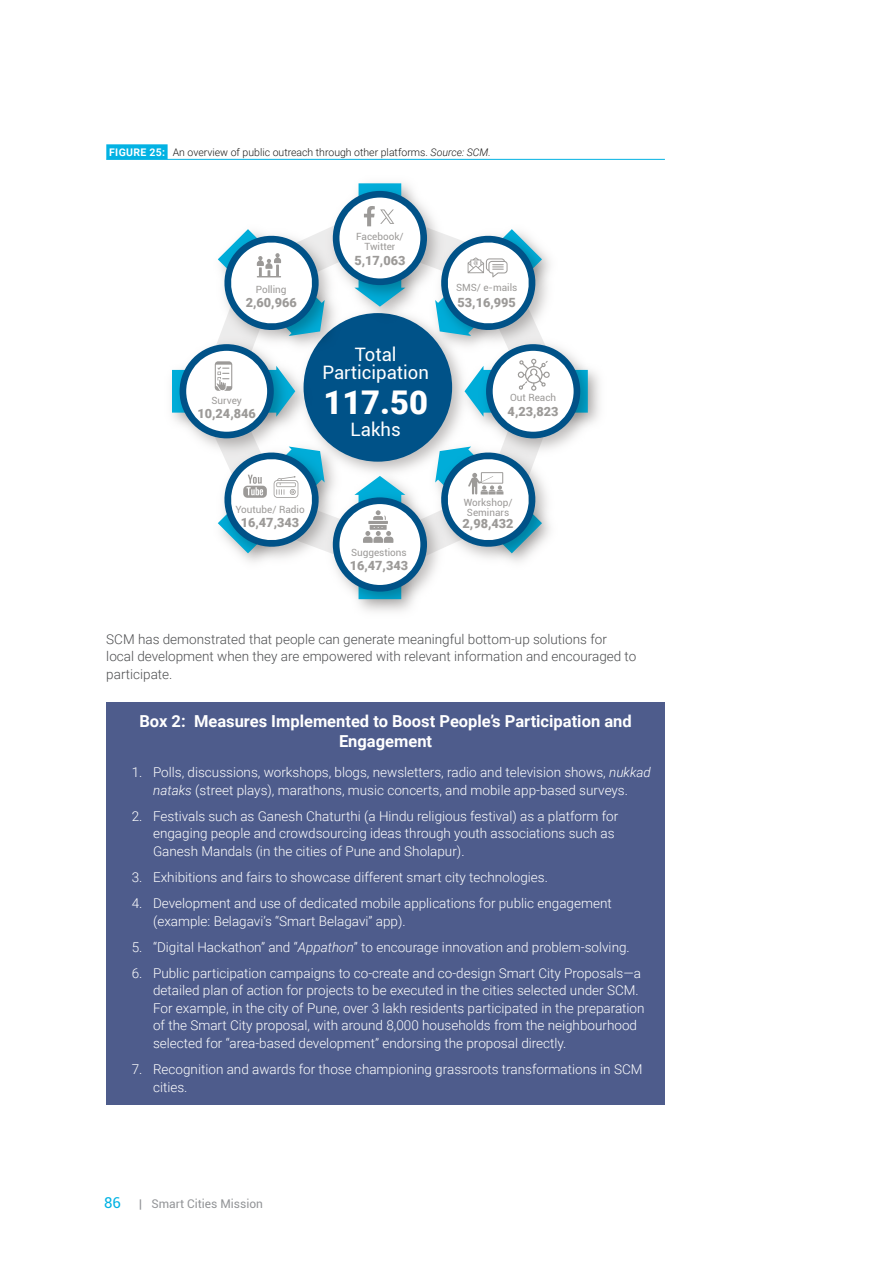
<style>
.page{position:relative;width:893px;height:1263px;background:#fff}
.page>*{position:absolute;margin:0;border:0;box-sizing:border-box;transform-origin:0 0}
.t1{font:900 32.7px "Roboto";color:#fff}
.t2{font:18.6px/18.9px "Roboto";color:#fff;text-align:center}
.box_head{font:700 16.5px/19.8px "Roboto";color:#fff;text-align:center}
.t3{font:15px "Roboto";color:#00b2e3}
.t4{font:300 13.5px/17.5px "Roboto";color:#fff}
.t5{font:300 13.5px/17.5px "Roboto";color:#4d4e50}
.t6{font:900 12.75px "Roboto";color:#9c9a98}
.t7{font:12px "Roboto";color:#939598}
.fig_cap{font:300 10.5px "Roboto";color:#1c1c1b}
.t8{font:9.9px/10.1px "Roboto";color:#9c9a98;text-align:center}
.s1{font-weight:700;color:#fff}
.s2{font-style:italic}
</style>
<div class="page">
<hr style="left:106px;top:159px;width:559px;height:1px;background:#03b2e3">
<div style="left:106px;top:144px;width:62px;height:15px;background:#03b2e3"></div>
<img style="left:318px;top:359px;width:135px;height:105px">
<div style="left:304px;top:313px;width:148px;height:149px;background:#005288;border-radius:50%"></div>
<img style="left:348px;top:308px;width:76px;height:21px">
<img style="left:337px;top:182px;width:95px;height:126px">
<div style="left:333px;top:191px;width:94px;height:94px;background:#005288;border-radius:50%"></div>
<div style="left:339px;top:197px;width:81px;height:82px;background:#fff;border-radius:50%"></div>
<img style="left:339px;top:486px;width:93px;height:128px">
<svg style="left:333px;top:497px;width:94px;height:95px"></svg>
<div style="left:339px;top:504px;width:81px;height:81px;background:#fff;border-radius:50%"></div>
<img style="left:424px;top:218px;width:30px;height:141px">
<img style="left:430px;top:224px;width:120px;height:129px">
<img style="left:318px;top:435px;width:30px;height:141px">
<img style="left:217px;top:441px;width:124px;height:128px">
<img style="left:475px;top:333px;width:128px;height:110px">
<div style="left:486px;top:344px;width:94px;height:94px;background:#005288;border-radius:50%"></div>
<div style="left:493px;top:351px;width:81px;height:81px;background:#fff;border-radius:50%"></div>
<img style="left:297px;top:359px;width:21px;height:80px">
<img style="left:171px;top:351px;width:126px;height:110px">
<div style="left:179px;top:344px;width:95px;height:94px;background:#005288;border-radius:50%"></div>
<div style="left:186px;top:351px;width:81px;height:81px;background:#fff;border-radius:50%"></div>
<img style="left:424px;top:435px;width:141px;height:141px">
<img style="left:430px;top:441px;width:128px;height:128px">
<img style="left:206px;top:218px;width:142px;height:141px">
<img style="left:213px;top:224px;width:128px;height:129px">
<svg style="left:354px;top:183px;width:51px;height:124px"></svg>
<svg style="left:435px;top:229px;width:107px;height:107px"></svg>
<svg style="left:464px;top:358px;width:124px;height:59px"></svg>
<svg style="left:435px;top:446px;width:107px;height:107px"></svg>
<svg style="left:354px;top:476px;width:51px;height:123px"></svg>
<svg style="left:218px;top:446px;width:107px;height:107px"></svg>
<svg style="left:172px;top:361px;width:123px;height:56px"></svg>
<svg style="left:218px;top:229px;width:107px;height:107px"></svg>
<div style="left:106px;top:702px;width:559px;height:402px;background:#4e5c8c"></div>
<p class="fig_cap" style="left:109px;top:144px;width:383px"><span class="s1">FIGURE 25:</span> An overview of public outreach through other platforms. <span class="s2">Source: SCM.</span></p>
<p class="t8" style="left:256px;top:284px;width:32px">Polling</p>
<p class="t6" style="left:246px;top:294px;width:52px">2,60,966</p>
<p class="t8" style="left:211px;top:395px;width:32px">Survey</p>
<p class="t6" style="left:197px;top:404px;width:60px">10,24,846</p>
<p class="t8" style="left:356px;top:231px;width:49px">Facebook/<br>Twitter</p>
<p class="t6" style="left:354px;top:251px;width:52px">5,17,063</p>
<p class="t2" style="left:322px;top:344px;width:108px">Total<br>Participation</p>
<p class="t2" style="left:351px;top:419px;width:52px">Lakhs</p>
<p class="t1" style="left:323px;top:380px;width:106px">117.50</p>
<p class="t8" style="left:235px;top:504px;width:71px">Youtube/ Radio</p>
<p class="t6" style="left:241px;top:514px;width:60px">16,47,343</p>
<p class="t8" style="left:351px;top:547px;width:57px">Suggestions</p>
<p class="t6" style="left:350px;top:556px;width:60px">16,47,343</p>
<p class="t8" style="left:456px;top:282px;width:63px">SMS/ e-mails</p>
<p class="t6" style="left:458px;top:293px;width:60px">53,16,995</p>
<p class="t8" style="left:510px;top:392px;width:48px">Out Reach</p>
<p class="t6" style="left:508px;top:403px;width:52px">4,23,823</p>
<p class="t8" style="left:464px;top:497px;width:50px">Workshop/<br>Seminars</p>
<p class="t6" style="left:463px;top:514px;width:52px">2,98,432</p>
<p class="t5" style="left:106px;top:630px;width:531px">SCM has demonstrated that people can generate meaningful bottom-up solutions for local development when they are empowered with relevant information and encouraged to participate.</p>
<p class="box_head" style="left:139px;top:711px;width:494px">Box 2: Measures Implemented to Boost People’s Participation and<br>Engagement</p>
<p class="t4" style="left:132px;top:763px;width:521px;text-align:center">1. Polls, discussions, workshops, blogs, newsletters, radio and television shows, <span class="s2">nukkad nataks</span> (street plays), marathons, music concerts, and mobile app-based surveys.</p>
<p class="t4" style="left:153px;top:807px;width:467px;text-indent:-21px">2. Festivals such as Ganesh Chaturthi (a Hindu religious festival) as a platform for engaging people and crowdsourcing ideas through youth associations such as<br>Ganesh Mandals (in the cities of Pune and Sholapur).</p>
<p class="t4" style="left:132px;top:868px;width:418px">3. Exhibitions and fairs to showcase different smart city technologies.</p>
<p class="t4" style="left:153px;top:894px;width:460px;text-indent:-21px">4. Development and use of dedicated mobile applications for public engagement (example: Belagavi’s “Smart Belagavi” app).</p>
<p class="t4" style="left:132px;top:937px;width:499px">5. “Digital Hackathon” and “<span class="s2">Appathon</span>” to encourage innovation and problem-solving.</p>
<p class="t4" style="left:153px;top:963px;width:493px;text-indent:-21px">6. Public participation campaigns to co-create and co-design Smart City Proposals—a detailed plan of action for projects to be executed in the cities selected under SCM.<br>For example, in the city of Pune, over 3 lakh residents participated in the preparation of the Smart City proposal, with around 8,000 households from the neighbourhood selected for “area-based development” endorsing the proposal directly.</p>
<p class="t4" style="left:153px;top:1060px;width:491px;text-indent:-21px">7. Recognition and awards for those championing grassroots transformations in SCM cities.</p>
<p class="t3" style="left:104px;top:1192px;width:18px">86</p>
<p class="t7" style="left:139px;top:1195px;width:125px">| Smart Cities Mission</p>
</div>
